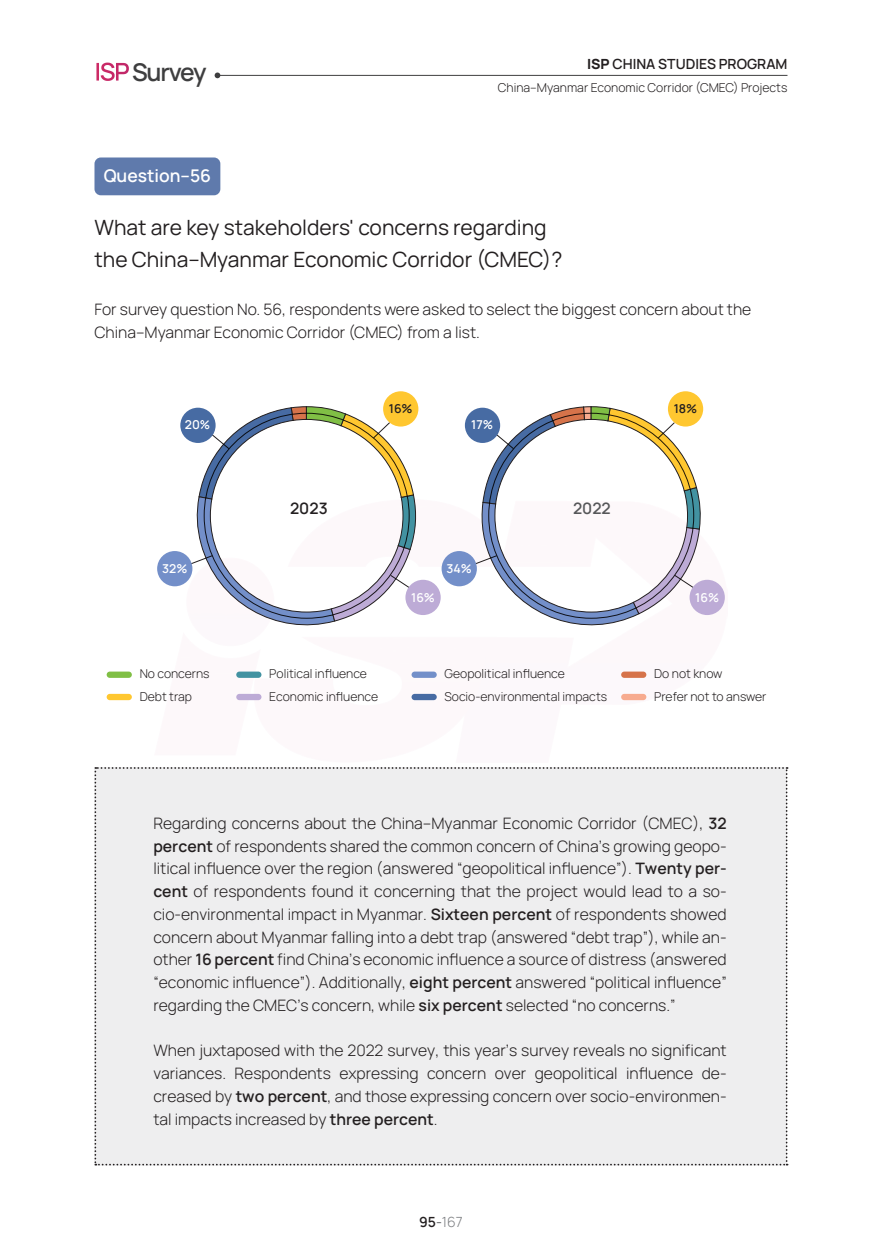
<style>
.page{position:relative;width:882px;height:1260px;background:#fff}
.page>*{position:absolute;margin:0;border:0;box-sizing:border-box;transform-origin:0 0}
.t1{font:600 24.5px "Manrope";letter-spacing:-.05em;color:#3e3e3f}
.t2{font:21px "Manrope";color:#231f20}
.t3{font:600 17.5px "Manrope";color:#fff}
.t4{font:300 15.75px/22.8px "Manrope";color:#231f20;text-align:justify}
.t5{font:600 15.75px "Manrope";color:#231f20}
.t6{font:600 15.75px "Manrope";color:#565759}
.t7{font:600 14px "Manrope";color:#231f20}
.t8{font:300 14px "Manrope";color:#7b7d80}
.t9{font:300 12.25px "Manrope";color:#231f20}
.t10{font:600 12.25px "Manrope";color:#fff}
.t11{font:600 12.25px "Manrope";color:#231f20}
.s1{color:#fff}
.s2{font-weight:800}
.s3{font-weight:600}
.s4{font-weight:600;color:#231f20}
</style>
<div class="page">
<hr style="left:217px;top:75px;width:571px;height:1px;background:#3e3e3f">
<svg style="left:215px;top:73px;width:5px;height:5px"></svg>
<div style="left:107px;top:672px;width:25px;height:6px;background:#80bf45;border-radius:3px"></div>
<div style="left:412px;top:672px;width:25px;height:6px;background:#738fc9;border-radius:3px"></div>
<div style="left:107px;top:694px;width:25px;height:6px;background:#ffc730;border-radius:3px"></div>
<div style="left:412px;top:694px;width:25px;height:6px;background:#476ba3;border-radius:3px"></div>
<div style="left:236px;top:672px;width:25px;height:6px;background:#4292a1;border-radius:3px"></div>
<div style="left:236px;top:694px;width:25px;height:6px;background:#bdabd6;border-radius:3px"></div>
<div style="left:621px;top:672px;width:25px;height:6px;background:#d6734a;border-radius:3px"></div>
<div style="left:621px;top:694px;width:25px;height:6px;background:#f7ab8f;border-radius:3px"></div>
<div style="left:442px;top:551px;width:35px;height:35px;background:#738fc9;border-radius:50%"></div>
<div style="left:157px;top:551px;width:35px;height:35px;background:#738fc9;border-radius:50%"></div>
<div style="left:668px;top:391px;width:35px;height:36px;background:#ffc730;border-radius:50%"></div>
<div style="left:383px;top:391px;width:35px;height:36px;background:#ffc730;border-radius:50%"></div>
<div style="left:180px;top:408px;width:36px;height:35px;background:#476ba3;border-radius:50%"></div>
<div style="left:465px;top:408px;width:35px;height:35px;background:#476ba3;border-radius:50%"></div>
<svg style="left:475px;top:407px;width:226px;height:219px"></svg>
<svg style="left:190px;top:407px;width:227px;height:219px"></svg>
<div style="left:690px;top:580px;width:35px;height:35px;background:#bdabd6;border-radius:50%"></div>
<div style="left:405px;top:580px;width:36px;height:35px;background:#bdabd6;border-radius:50%"></div>
<div style="left:94px;top:158px;width:126px;height:37px;background:#5f7aac;border-radius:6px"></div>
<div style="left:94px;top:767px;width:694px;height:399px;background:#eeeeef"></div>
<h1 class="t1" style="left:94px;top:52px;width:114px"><span class="s1">ISP</span> Survey</h1>
<p class="t7" style="left:587px;top:53px;width:202px"><span class="s2">ISP</span> CHINA STUDIES PROGRAM</p>
<p class="t9" style="left:498px;top:78px;width:291px">China–Myanmar Economic Corridor (CMEC) Projects</p>
<p class="t3" style="left:104px;top:161px;width:109px">Question–56</p>
<p class="t2" style="left:94px;top:212px;width:454px">What are key stakeholders' concerns regarding</p>
<p class="t2" style="left:94px;top:243px;width:469px">the China–Myanmar Economic Corridor (CMEC)?</p>
<p class="t4" style="left:94px;top:297px;width:658px">For survey question No. 56, respondents were asked to select the biggest concern about the<br>China–Myanmar Economic Corridor (CMEC) from a list.</p>
<p class="t11" style="left:389px;top:399px;width:25px">16%</p>
<p class="t11" style="left:674px;top:399px;width:25px">18%</p>
<p class="t10" style="left:185px;top:415px;width:28px">20%</p>
<p class="t10" style="left:471px;top:415px;width:24px">17%</p>
<p class="t5" style="left:290px;top:496px;width:39px">2023</p>
<p class="t6" style="left:573px;top:496px;width:39px">2022</p>
<p class="t10" style="left:162px;top:558px;width:27px">32%</p>
<p class="t10" style="left:447px;top:558px;width:27px">34%</p>
<p class="t9" style="left:140px;top:665px;width:71px">No concerns</p>
<p class="t9" style="left:140px;top:688px;width:54px">Debt trap</p>
<p class="t9" style="left:269px;top:665px;width:99px">Political influence</p>
<p class="t9" style="left:269px;top:688px;width:110px">Economic influence</p>
<p class="t10" style="left:411px;top:587px;width:25px">16%</p>
<p class="t10" style="left:695px;top:587px;width:25px">16%</p>
<p class="t9" style="left:445px;top:665px;width:122px">Geopolitical influence</p>
<p class="t9" style="left:445px;top:688px;width:164px">Socio-environmental impacts</p>
<p class="t9" style="left:654px;top:665px;width:70px">Do not know</p>
<p class="t9" style="left:654px;top:688px;width:114px">Prefer not to answer</p>
<p class="t4" style="left:153px;top:811px;width:575px">Regarding concerns about the China–Myanmar Economic Corridor (CMEC), <span class="s3">32 percent</span> of respondents shared the common concern of China’s growing geopo&shy;litical influence over the region (answered “geopolitical influence”). <span class="s3">Twenty per&shy;cent</span> of respondents found it concerning that the project would lead to a so&shy;cio-environmental impact in Myanmar. <span class="s3">Sixteen percent</span> of respondents showed concern about Myanmar falling into a debt trap (answered “debt trap”), while an&shy;other <span class="s3">16 percent</span> find China’s economic influence a source of distress (answered “economic influence”). Additionally, <span class="s3">eight percent</span> answered “political influence” regarding the CMEC’s concern, while <span class="s3">six percent</span> selected “no concerns.”</p>
<p class="t4" style="left:153px;top:1039px;width:575px">When juxtaposed with the 2022 survey, this year’s survey reveals no significant variances. Respondents expressing concern over geopolitical influence de&shy;creased by <span class="s3">two percent</span>, and those expressing concern over socio-environmen&shy;tal impacts increased by <span class="s3">three percent</span>.</p>
<p class="t8" style="left:419px;top:1212px;width:45px"><span class="s4">95</span><span class="s3">-</span>167</p>
</div>
